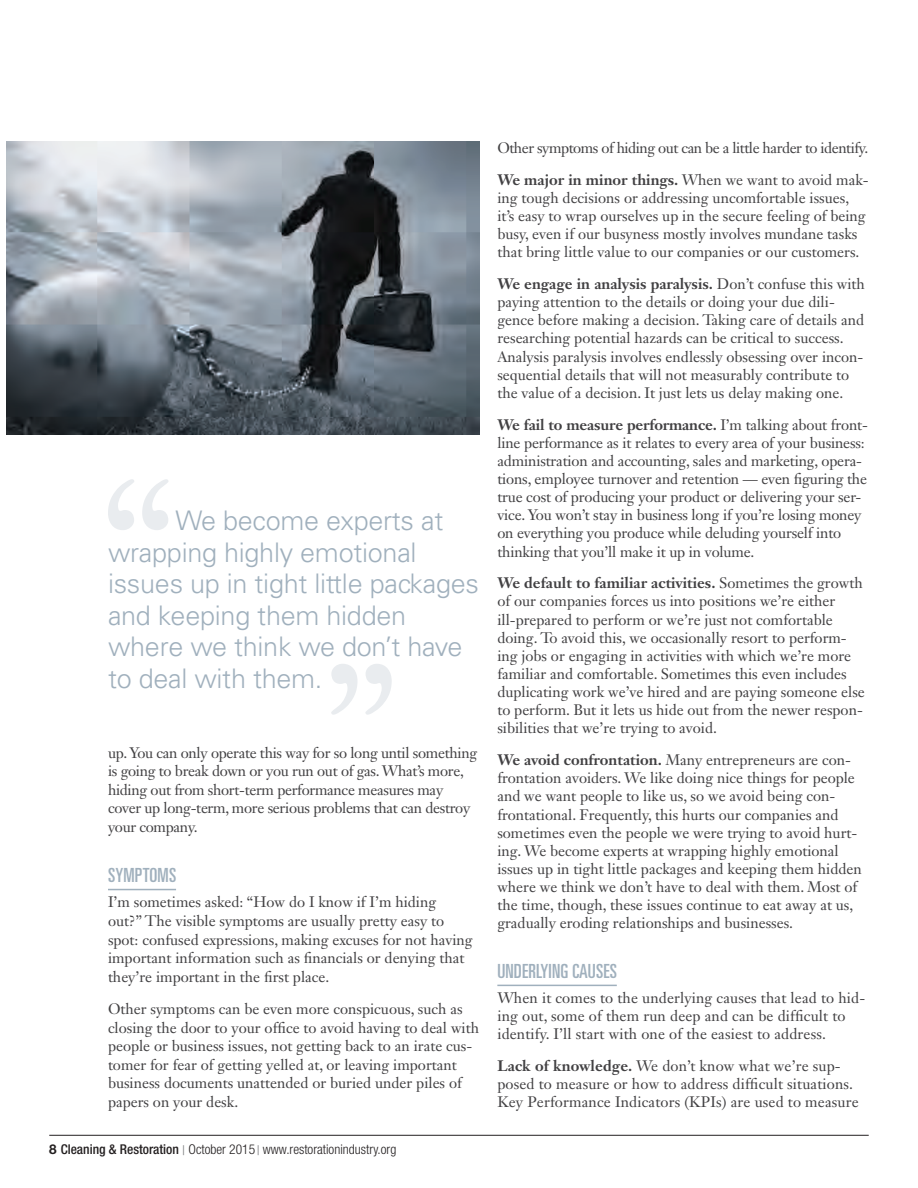
<style>
.page{position:relative;width:918px;height:1188px;background:#fff}
.page>*{position:absolute;margin:0;border:0;box-sizing:border-box;transform-origin:0 0}
.t1{font:300 27px/31.5px "Univers LT Std";letter-spacing:-.01em;color:#a0b0bd}
.t2{font:ultra-condensed 19.5px "Univers LT Std";letter-spacing:.01em;color:#a0b0bd}
.t3{font:15px/18.1px "Janson Text LT Std";color:#414042}
.t4{font:15px/18.6px "Janson Text LT Std";letter-spacing:-.02em;color:#414042}
.t5{font:15px/31.7px "Janson Text LT Std";letter-spacing:-.03em;color:#414042}
.t6{font:300 condensed 13.5px "Helvetica Neue LT Std";color:#231f20}
.s1{font-weight:700;font-stretch:normal}
.s2{font-weight:500}
.s3{color:#6d6e71}
.s4{font-weight:700}
</style>
<div class="page">
<hr style="left:49px;top:1135px;width:820px;height:1px;background:#231f20">
<hr style="left:108px;top:889px;width:68px;height:1px;background:#a0b0bd">
<hr style="left:497px;top:985px;width:120px;height:1px;background:#a0b0bd">
<img style="left:7px;top:142px;width:472px;height:293px">
<svg style="left:108px;top:479px;width:60px;height:51px"></svg>
<svg style="left:331px;top:664px;width:61px;height:51px"></svg>
<h1 class="t1" style="left:108px;top:506px;width:372px;text-indent:67px">We become experts at wrapping highly emotional issues up in tight little packages and keeping them hidden where we think we don’t have to deal with them.</h1>
<p class="t4" style="left:108px;top:744px;width:371px">up. You can only operate this way for so long until something is going to break down or you run out of gas. What’s more, hiding out from short-term performance measures may cover up long-term, more serious problems that can destroy your company.</p>
<h2 class="t2" style="left:108px;top:864px;width:70px">SYMPTOMS</h2>
<p class="t3" style="left:108px;top:894px;width:366px;line-height:18.6px">I’m sometimes asked: “How do I know if I’m hiding out?” The visible symptoms are usually pretty easy to spot: confused expressions, making excuses for not having important information such as financials or denying that they’re important in the first place.</p>
<p class="t3" style="left:108px;top:1001px;width:373px;line-height:18.6px">Other symptoms can be even more conspicuous, such as closing the door to your office to avoid having to deal with people or business issues, not getting back to an irate cus&shy;tomer for fear of getting yelled at, or leaving important business documents unattended or buried under piles of papers on your desk.</p>
<p class="t6" style="left:49px;top:1144px;width:349px"><span class="s1">8</span> <span class="s2">Cleaning &amp; Restoration</span> <span class="s3">|</span> October 2015 <span class="s3">|</span> www.restorationindustry.org</p>
<p class="t5" style="left:497px;top:133px;width:373px">Other symptoms of hiding out can be a little harder to identify.<br><span class="s4">We major in minor things.</span> When we want to avoid mak-</p>
<p class="t3" style="left:497px;top:190px;width:370px">ing tough decisions or addressing uncomfortable issues, it’s easy to wrap ourselves up in the secure feeling of being busy, even if our busyness mostly involves mundane tasks that bring little value to our companies or our customers.</p>
<p class="t3" style="left:497px;top:276px;width:369px"><span class="s4">We engage in analysis paralysis.</span> Don’t confuse this with paying attention to the details or doing your due dili&shy;gence before making a decision. Taking care of details and researching potential hazards can be critical to success.<br>Analysis paralysis involves endlessly obsessing over incon&shy;sequential details that will not measurably contribute to the value of a decision. It just lets us delay making one.</p>
<p class="t3" style="left:497px;top:416px;width:372px"><span class="s4">We fail to measure performance.</span> I’m talking about front&shy;line performance as it relates to every area of your business: administration and accounting, sales and marketing, opera&shy;tions, employee turnover and retention — even figuring the true cost of producing your product or delivering your ser&shy;vice. You won’t stay in business long if you’re losing money on everything you produce while deluding yourself into thinking that you’ll make it up in volume.</p>
<p class="t3" style="left:497px;top:575px;width:369px"><span class="s4">We default to familiar activities.</span> Sometimes the growth of our companies forces us into positions we’re either ill-prepared to perform or we’re just not comfortable doing. To avoid this, we occasionally resort to perform&shy;ing jobs or engaging in activities with which we’re more familiar and comfortable. Sometimes this even includes duplicating work we’ve hired and are paying someone else to perform. But it lets us hide out from the newer respon&shy;sibilities that we’re trying to avoid.</p>
<p class="t3" style="left:497px;top:752px;width:366px"><span class="s4">We avoid confrontation.</span> Many entrepreneurs are con&shy;frontation avoiders. We like doing nice things for people and we want people to like us, so we avoid being con&shy;frontational. Frequently, this hurts our companies and sometimes even the people we were trying to avoid hurt&shy;ing. We become experts at wrapping highly emotional issues up in tight little packages and keeping them hidden where we think we don’t have to deal with them. Most of the time, though, these issues continue to eat away at us, gradually eroding relationships and businesses.</p>
<h2 class="t2" style="left:497px;top:960px;width:121px">UNDERLYING CAUSES</h2>
<p class="t3" style="left:497px;top:990px;width:369px">When it comes to the underlying causes that lead to hid&shy;ing out, some of them run deep and can be difficult to identify. I’ll start with one of the easiest to address.</p>
<p class="t3" style="left:497px;top:1058px;width:363px"><span class="s4">Lack of knowledge.</span> We don’t know what we’re sup&shy;posed to measure or how to address difficult situations.<br>Key Performance Indicators (KPIs) are used to measure</p>
</div>
